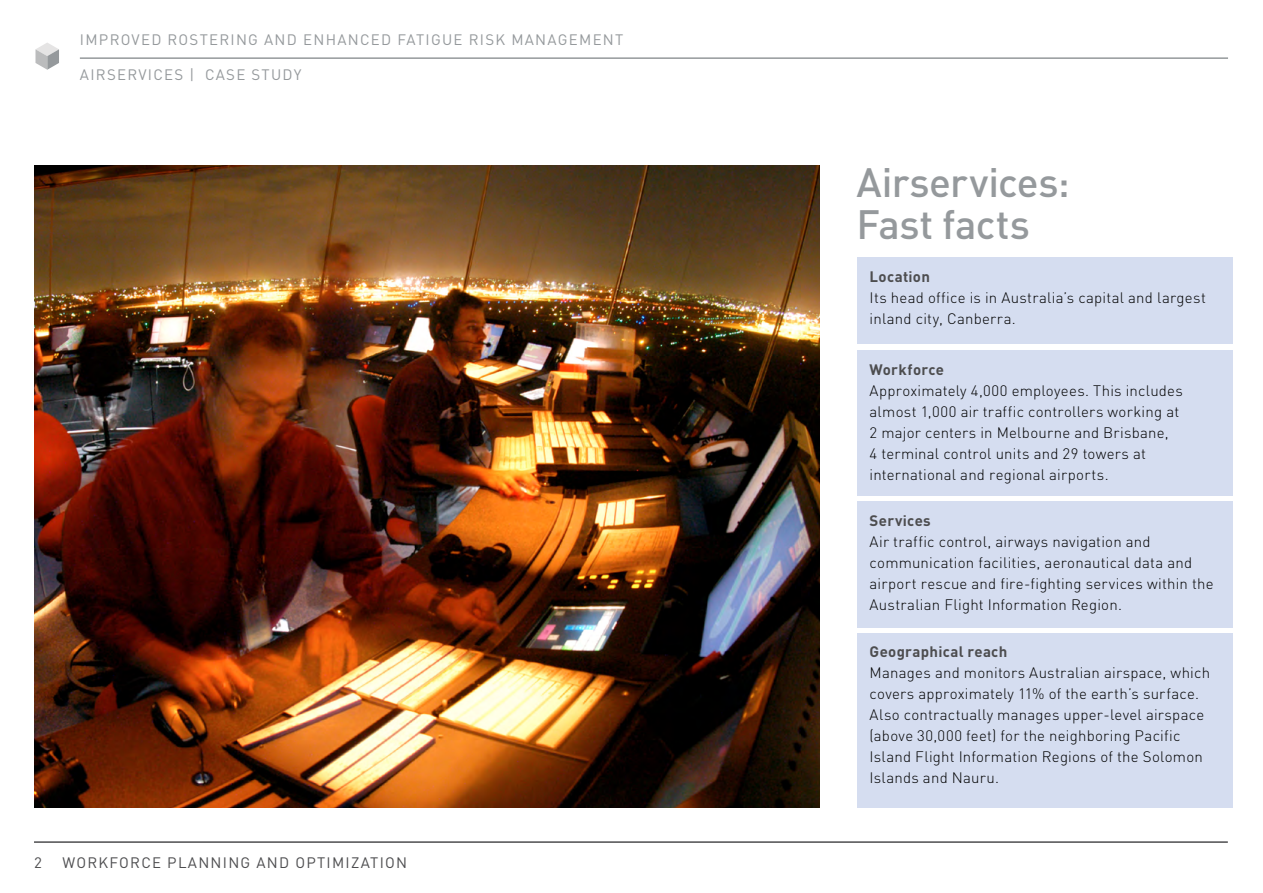
<style>
.page{position:relative;width:1263px;height:893px;background:#fff}
.page>*{position:absolute;margin:0;border:0;box-sizing:border-box;transform-origin:0 0}
.t1{font:500 40.5px/42px "DIN Pro";letter-spacing:-.005em;color:#95999c}
.t2{font:300 15px/21px "DIN Pro";letter-spacing:.015em;color:#000}
.t3{font:15px "DIN Pro";letter-spacing:.085em;color:#95999c}
.t4{font:700 15px "DIN Pro";letter-spacing:.02em;color:#4d4d4f}
.t5{font:15px "DIN Pro";letter-spacing:.085em;color:#4d4d4f}
</style>
<div class="page">
<hr style="left:34px;top:841px;width:1194px;height:2px;background:#4d4d4f">
<svg style="left:36px;top:43px;width:23px;height:27px"></svg>
<hr style="left:80px;top:57px;width:1148px;height:2px;background:#95999c">
<div style="left:857px;top:257px;width:375px;height:87px;background:#d5ddf0"></div>
<div style="left:857px;top:350px;width:375px;height:146px;background:#d5ddf0"></div>
<div style="left:857px;top:501px;width:375px;height:127px;background:#d5ddf0"></div>
<div style="left:857px;top:633px;width:375px;height:175px;background:#d5ddf0"></div>
<img style="left:34px;top:166px;width:785px;height:642px">
<p class="t3" style="left:80px;top:28px;width:545px">IMPROVED ROSTERING AND ENHANCED FATIGUE RISK MANAGEMENT</p>
<p class="t3" style="left:80px;top:62px;width:223px">AIRSERVICES | CASE STUDY</p>
<p class="t5" style="left:34px;top:850px;width:9px">2</p>
<p class="t5" style="left:62px;top:850px;width:346px">WORKFORCE PLANNING AND OPTIMIZATION</p>
<h1 class="t1" style="left:856px;top:157px;width:215px">Airservices:<br>Fast facts</h1>
<p class="t4" style="left:870px;top:264px;width:62px">Location</p>
<p class="t2" style="left:870px;top:285px;width:338px">Its head office is in Australia’s capital and largest inland city, Canberra.</p>
<p class="t4" style="left:870px;top:357px;width:76px">Workforce</p>
<p class="t2" style="left:870px;top:378px;width:315px">Approximately 4,000 employees. This includes almost 1,000 air traffic controllers working at 2 major centers in Melbourne and Brisbane,<br>4 terminal control units and 29 towers at international and regional airports.</p>
<p class="t4" style="left:870px;top:508px;width:63px">Services</p>
<p class="t2" style="left:870px;top:529px;width:346px">Air traffic control, airways navigation and communication facilities, aeronautical data and airport rescue and fire-fighting services within the Australian Flight Information Region.</p>
<p class="t4" style="left:870px;top:639px;width:139px">Geographical reach</p>
<p class="t2" style="left:870px;top:661px;width:342px">Manages and monitors Australian airspace, which covers approximately 11% of the earth’s surface.<br>Also contractually manages upper-level airspace (above 30,000 feet) for the neighboring Pacific Island Flight Information Regions of the Solomon Islands and Nauru.</p>
</div>
